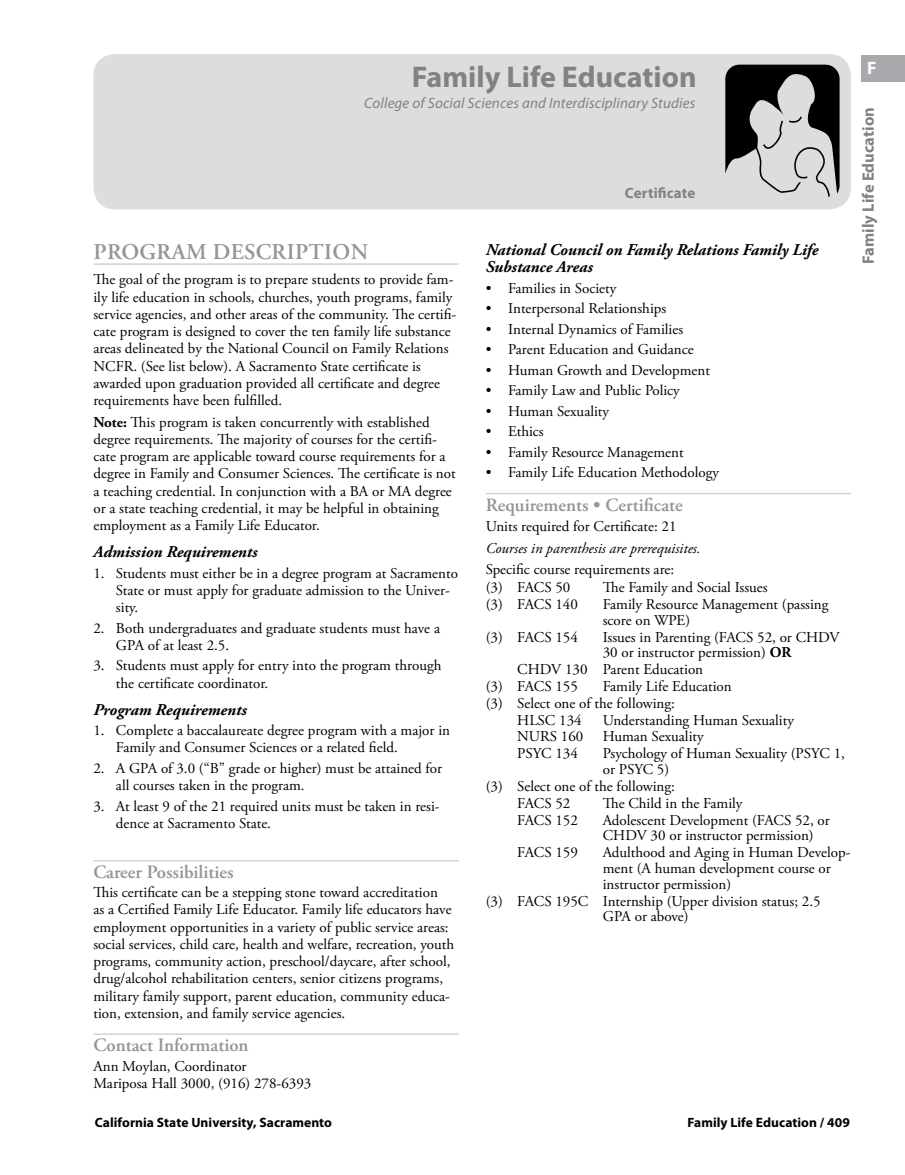
<style>
.page{position:relative;width:905px;height:1175px;background:#fff}
.page>*{position:absolute;margin:0;border:0;box-sizing:border-box;transform-origin:0 0}
.t1{font:700 30px "Myriad Pro";color:#808284}
.t2{font:600 22.5px "Adobe Garamond Pro";letter-spacing:.015em;color:#939598}
.t3{font:600 18.75px "Adobe Garamond Pro";color:#939598}
.t4{font:700 18px "Myriad Pro";color:#fff}
.t5{font:italic 700 16.5px/17.2px "Adobe Garamond Pro";color:#000}
.t6{font:700 16.5px "Myriad Pro";color:#808284}
.t7{font:15px/17.2px "Adobe Garamond Pro";color:#000}
.t8{font:italic 15px "Myriad Pro";letter-spacing:.01em;color:#808284}
.t9{font:italic 15px "Adobe Garamond Pro";color:#000}
.t10{font:700 15px "Myriad Pro";letter-spacing:.01em;color:#808284}
.t11{font:700 13.5px "Myriad Pro";letter-spacing:.005em;color:#000}
.s1{font-weight:700}
</style>
<div class="page">
<div style="left:861px;top:55px;width:43px;height:27px;background:#a7a9ac"></div>
<hr style="left:93px;top:263px;width:365px;height:2px;background:#d1d3d4">
<hr style="left:485px;top:493px;width:365px;height:1px;background:#d1d3d4">
<div style="left:93px;top:54px;width:757px;height:155px;background:#dcddde;border-radius:22px"></div>
<svg style="left:725px;top:65px;width:114px;height:132px"></svg>
<hr style="left:93px;top:860px;width:365px;height:1px;background:#d1d3d4">
<hr style="left:93px;top:1033px;width:365px;height:1px;background:#d1d3d4">
<h1 class="t1" style="left:412px;top:57px;width:286px">Family Life Education</h1>
<p class="t8" style="left:364px;top:94px;width:333px">College of Social Sciences and Interdisciplinary Studies</p>
<h2 class="t2" style="left:94px;top:239px;width:276px">Program Description</h2>
<p class="t7" style="left:93px;top:271px;width:364px">The goal of the program is to prepare students to provide fam&shy;ily life education in schools, churches, youth programs, family service agencies, and other areas of the community. The certifi&shy;cate program is designed to cover the ten family life substance areas delineated by the National Council on Family Relations NCFR. (See list below). A Sacramento State certificate is awarded upon graduation provided all certificate and degree requirements have been fulfilled.</p>
<p class="t7" style="left:93px;top:414px;width:364px"><span class="s1">Note:</span> This program is taken concurrently with established degree requirements. The majority of courses for the certifi&shy;cate program are applicable toward course requirements for a degree in Family and Consumer Sciences. The certificate is not a teaching credential. In conjunction with a BA or MA degree or a state teaching credential, it may be helpful in obtaining employment as a Family Life Educator.</p>
<p class="t5" style="left:93px;top:543px;width:166px">Admission Requirements</p>
<p class="t7" style="left:116px;top:565px;width:343px;text-indent:-22px">1. Students must either be in a degree program at Sacramento<br>State or must apply for graduate admission to the Univer&shy;sity.</p>
<p class="t7" style="left:116px;top:620px;width:325px;text-indent:-22px">2. Both undergraduates and graduate students must have a<br>GPA of at least 2.5.</p>
<p class="t7" style="left:116px;top:657px;width:327px;text-indent:-22px">3. Students must apply for entry into the program through the certificate coordinator.</p>
<p class="t5" style="left:93px;top:701px;width:155px">Program Requirements</p>
<p class="t7" style="left:116px;top:722px;width:335px;text-indent:-22px">1. Complete a baccalaureate degree program with a major in<br>Family and Consumer Sciences or a related field.</p>
<p class="t7" style="left:116px;top:760px;width:328px;text-indent:-22px">2. A GPA of 3.0 (“B” grade or higher) must be attained for all courses taken in the program.</p>
<p class="t7" style="left:116px;top:797px;width:325px;text-indent:-22px">3. At least 9 of the 21 required units must be taken in resi&shy;dence at Sacramento State.</p>
<p class="t3" style="left:93px;top:861px;width:142px">Career Possibilities</p>
<p class="t7" style="left:93px;top:884px;width:362px">This certificate can be a stepping stone toward accreditation<br>as a Certified Family Life Educator. Family life educators have employment opportunities in a variety of public service areas: social services, child care, health and welfare, recreation, youth programs, community action, preschool/daycare, after school, drug/alcohol rehabilitation centers, senior citizens programs, military family support, parent education, community educa&shy;tion, extension, and family service agencies.</p>
<p class="t3" style="left:93px;top:1034px;width:157px">Contact Information</p>
<p class="t7" style="left:93px;top:1057px;width:219px">Ann Moylan, Coordinator<br>Mariposa Hall 3000, (916) 278-6393</p>
<p class="t10" style="left:625px;top:183px;width:72px">Certificate</p>
<p class="t5" style="left:485px;top:241px;width:334px">National Council on Family Relations Family Life<br>Substance Areas</p>
<p class="t7" style="left:485px;top:280px;width:132px">• Families in Society</p>
<p class="t7" style="left:485px;top:300px;width:182px">• Interpersonal Relationships</p>
<p class="t7" style="left:485px;top:321px;width:199px">• Internal Dynamics of Families</p>
<p class="t7" style="left:485px;top:341px;width:209px">• Parent Education and Guidance</p>
<p class="t7" style="left:485px;top:362px;width:226px">• Human Growth and Development</p>
<p class="t7" style="left:485px;top:382px;width:196px">• Family Law and Public Policy</p>
<p class="t7" style="left:485px;top:403px;width:125px">• Human Sexuality</p>
<p class="t7" style="left:485px;top:423px;width:60px">• Ethics</p>
<p class="t7" style="left:485px;top:444px;width:199px">• Family Resource Management</p>
<p class="t7" style="left:485px;top:464px;width:235px">• Family Life Education Methodology</p>
<p class="t3" style="left:485px;top:494px;width:199px">Requirements • Certificate</p>
<p class="t7" style="left:485px;top:518px;width:192px">Units required for Certificate: 21</p>
<p class="t9" style="left:485px;top:539px;width:216px">Courses in parenthesis are prerequisites.</p>
<p class="t7" style="left:485px;top:561px;width:190px;line-height:17.9px">Specific course requirements are: (3) FACS 50</p>
<p class="t7" style="left:602px;top:579px;width:166px">The Family and Social Issues</p>
<p class="t7" style="left:485px;top:596px;width:94px">(3) FACS 140</p>
<p class="t7" style="left:602px;top:597px;width:227px;line-height:15.8px">Family Resource Management (passing score on WPE)</p>
<p class="t7" style="left:485px;top:628px;width:94px">(3) FACS 154</p>
<p class="t7" style="left:602px;top:628px;width:238px">Issues in Parenting (FACS 52, or CHDV</p>
<p class="t7" style="left:602px;top:644px;width:190px">30 or instructor permission) <span class="s1">OR</span></p>
<p class="t7" style="left:517px;top:661px;width:187px">CHDV 130 Parent Education</p>
<p class="t7" style="left:485px;top:678px;width:94px">(3) FACS 155</p>
<p class="t7" style="left:602px;top:678px;width:130px">Family Life Education</p>
<p class="t7" style="left:485px;top:695px;width:191px">(3) Select one of the following:</p>
<p class="t7" style="left:517px;top:711px;width:66px">HLSC 134</p>
<p class="t7" style="left:602px;top:711px;width:193px">Understanding Human Sexuality</p>
<p class="t7" style="left:517px;top:728px;width:68px">NURS 160</p>
<p class="t7" style="left:602px;top:728px;width:102px">Human Sexuality</p>
<p class="t7" style="left:517px;top:745px;width:62px">PSYC 134</p>
<p class="t7" style="left:602px;top:745px;width:244px">Psychology of Human Sexuality (PSYC 1,</p>
<p class="t7" style="left:602px;top:761px;width:68px">or PSYC 5)</p>
<p class="t7" style="left:485px;top:778px;width:191px">(3) Select one of the following:</p>
<p class="t7" style="left:517px;top:795px;width:55px">FACS 52</p>
<p class="t7" style="left:602px;top:795px;width:141px">The Child in the Family</p>
<p class="t7" style="left:517px;top:811px;width:62px">FACS 152</p>
<p class="t7" style="left:602px;top:812px;width:228px;line-height:15.8px">Adolescent Development (FACS 52, or<br>CHDV 30 or instructor permission)</p>
<p class="t7" style="left:517px;top:844px;width:62px">FACS 159</p>
<p class="t7" style="left:602px;top:844px;width:249px">Adulthood and Aging in Human Develop-</p>
<p class="t7" style="left:602px;top:860px;width:229px">ment (A human development course or</p>
<p class="t7" style="left:602px;top:875px;width:130px">instructor permission)</p>
<p class="t7" style="left:485px;top:892px;width:336px">(3) FACS 195C Internship (Upper division status; 2.5</p>
<p class="t7" style="left:602px;top:908px;width:87px">GPA or above)</p>
<p class="t11" style="left:95px;top:1114px;width:239px">California State University, Sacramento</p>
<p class="t11" style="left:687px;top:1114px;width:164px">Family Life Education / 409</p>
<p class="t4" style="left:867px;top:56px;width:11px">f</p>
<p class="t6" style="left:857px;top:264px;width:158px;rotate:-90deg">Family Life Education</p>
</div>
